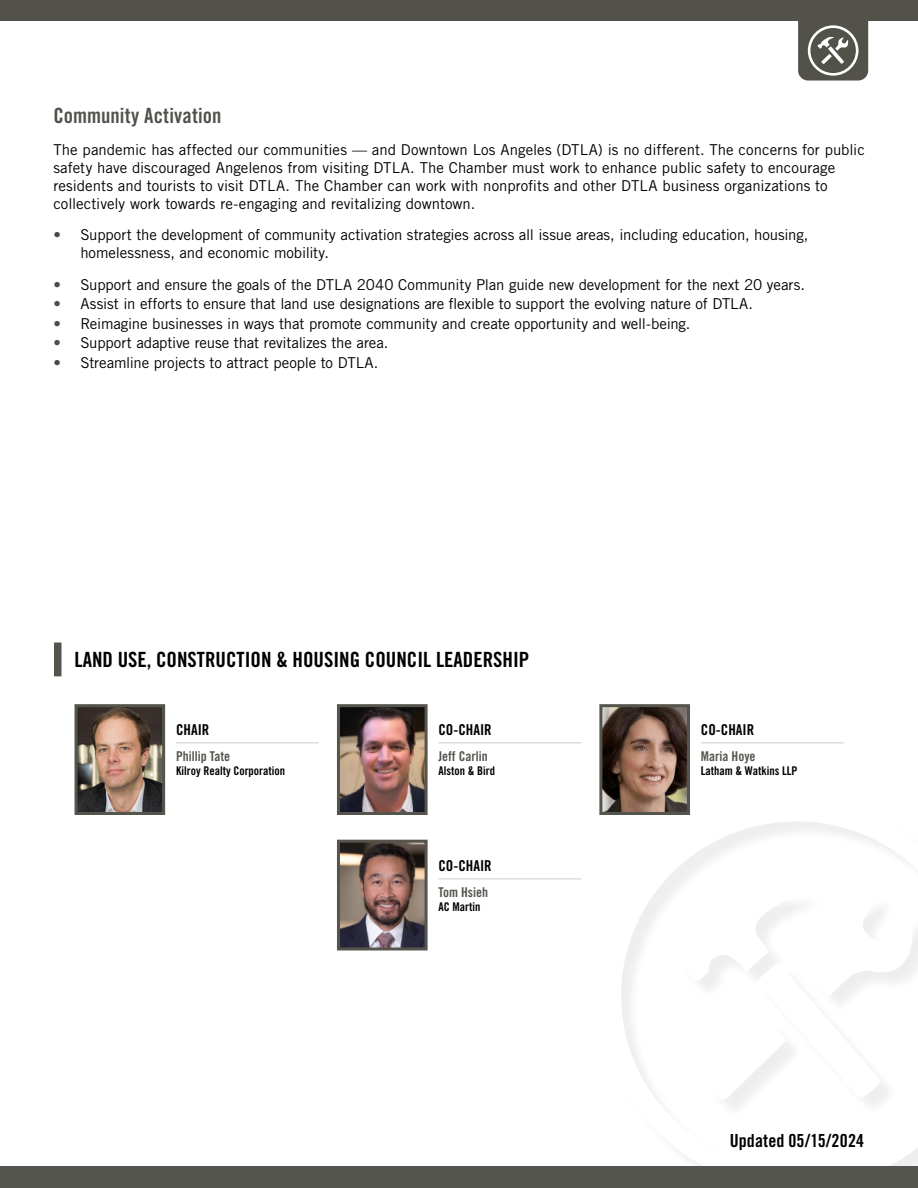
<style>
.page{position:relative;width:918px;height:1188px;background:#fff}
.page>*{position:absolute;margin:0;border:0;box-sizing:border-box;transform-origin:0 0}
.t1{font:21px "Trade Gothic LT Std Bd Cn 20";color:#000}
.t2{font:21px "Trade Gothic LT Std Bd Cn 20";letter-spacing:.005em;color:#52524b}
.t3{font:18px "Trade Gothic LT Std Bd Cn 20";letter-spacing:.005em;color:#000101}
.t4{font:15px/18px "Trade Gothic LT Std";letter-spacing:-.005em;color:#000101}
.t5{font:15px "Trade Gothic LT Std Bd Cn 20";color:#000}
.t6{font:13.5px "Trade Gothic LT Std Bd Cn 20";color:#53554e}
.t7{font:12px "Trade Gothic LT Std Bd Cn 20";color:#000}
.s1{color:#4d4d4f}
</style>
<div class="page">
<div style="left:0;top:0;width:918px;height:21px;background:#53524a"></div>
<svg style="left:798px;top:21px;width:70px;height:60px"></svg>
<svg style="left:601px;top:822px;width:317px;height:345px"></svg>
<div style="left:0;top:1167px;width:918px;height:21px;background:#53554e"></div>
<img style="left:341px;top:708px;width:83px;height:103px">
<div style="left:337px;top:704px;width:91px;height:111px;border:3px solid #55554d"></div>
<div style="left:54px;top:643px;width:8px;height:33px;background:#55554d"></div>
<img style="left:79px;top:708px;width:82px;height:103px">
<div style="left:75px;top:704px;width:90px;height:111px;border:3px solid #55554d"></div>
<img style="left:341px;top:844px;width:83px;height:102px">
<div style="left:337px;top:840px;width:91px;height:110px;border:3px solid #55554d"></div>
<img style="left:603px;top:708px;width:83px;height:103px">
<div style="left:599px;top:704px;width:91px;height:111px;border:3px solid #55554d"></div>
<hr style="left:176px;top:742px;width:143px;height:2px;background:#4d4d4d">
<hr style="left:438px;top:742px;width:143px;height:2px;background:#4d4d4d">
<hr style="left:701px;top:742px;width:142px;height:2px;background:#4d4d4d">
<hr style="left:438px;top:878px;width:143px;height:2px;background:#4d4d4d">
<h1 class="t2" style="left:53px;top:103px;width:170px">Community Activation</h1>
<p class="t4" style="left:53px;top:140px;width:813px">The pandemic has affected our communities — and Downtown Los Angeles (DTLA) is no different. The concerns for public safety have discouraged Angelenos from visiting DTLA. The Chamber must work to enhance public safety to encourage residents and tourists to visit DTLA. The Chamber can work with nonprofits and other DTLA business organizations to collectively work towards re-engaging and revitalizing downtown.</p>
<p class="t4" style="left:80px;top:226px;width:729px;text-indent:-27px"><span class="s1">•</span> Support the development of community activation strategies across all issue areas, including education, housing, homelessness, and economic mobility.</p>
<p class="t4" style="left:53px;top:275px;width:753px"><span class="s1">•</span> Support and ensure the goals of the DTLA 2040 Community Plan guide new development for the next 20 years.</p>
<p class="t4" style="left:53px;top:295px;width:701px"><span class="s1">•</span> Assist in efforts to ensure that land use designations are flexible to support the evolving nature of DTLA.</p>
<p class="t4" style="left:53px;top:314px;width:639px"><span class="s1">•</span> Reimagine businesses in ways that promote community and create opportunity and well-being.</p>
<p class="t4" style="left:53px;top:334px;width:337px"><span class="s1">•</span> Support adaptive reuse that revitalizes the area.</p>
<p class="t4" style="left:53px;top:353px;width:327px"><span class="s1">•</span> Streamline projects to attract people to DTLA.</p>
<h1 class="t1" style="left:75px;top:647px;width:456px">LAND USE, CONSTRUCTION &amp; HOUSING COUNCIL LEADERSHIP</h1>
<p class="t5" style="left:176px;top:720px;width:35px">CHAIR</p>
<p class="t5" style="left:438px;top:720px;width:55px">CO-CHAIR</p>
<p class="t5" style="left:701px;top:720px;width:55px">CO-CHAIR</p>
<p class="t6" style="left:176px;top:748px;width:56px">Phillip Tate</p>
<p class="t7" style="left:176px;top:763px;width:111px">Kilroy Realty Corporation</p>
<p class="t6" style="left:438px;top:748px;width:51px">Jeff Carlin</p>
<p class="t7" style="left:438px;top:763px;width:58px">Alston &amp; Bird</p>
<p class="t5" style="left:438px;top:856px;width:55px">CO-CHAIR</p>
<p class="t6" style="left:438px;top:884px;width:51px">Tom Hsieh</p>
<p class="t7" style="left:438px;top:900px;width:43px">AC Martin</p>
<p class="t6" style="left:701px;top:748px;width:56px">Maria Hoye</p>
<p class="t7" style="left:701px;top:763px;width:98px">Latham &amp; Watkins LLP</p>
<p class="t3" style="left:730px;top:1130px;width:136px">Updated 05/15/2024</p>
</div>
